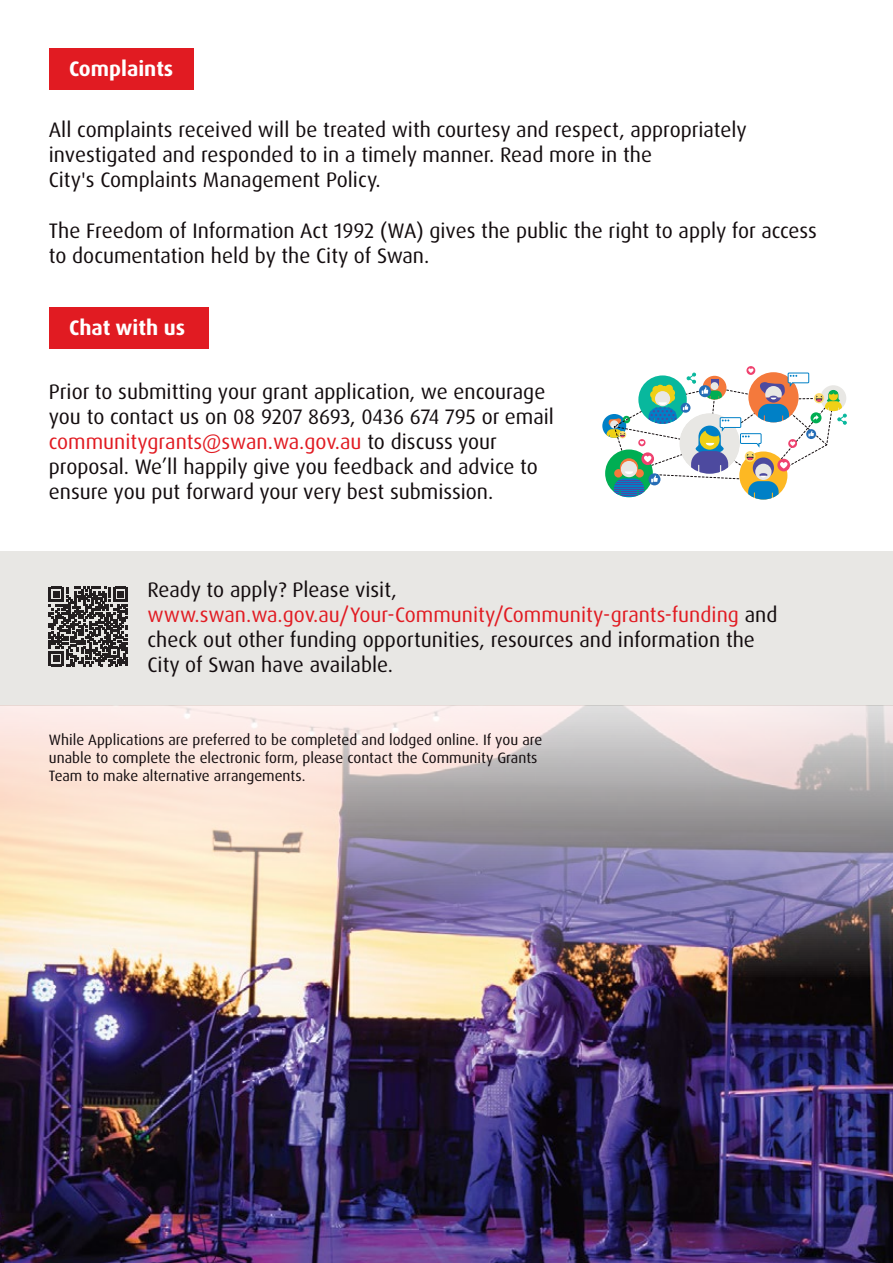
<style>
.page{position:relative;width:893px;height:1263px;background:#fff}
.page>*{position:absolute;margin:0;border:0;box-sizing:border-box;transform-origin:0 0}
.t1{font:21px/25.2px "Dax OT";color:#130c0e}
.t2{font:700 21px "Dax OT";color:#fff}
.t3{font:15px/18px "Dax OT";color:#130c0e}
.s1{color:#e11b22}
</style>
<div class="page">
<div style="left:0;top:551px;width:893px;height:154px;background:#e8e7e4"></div>
<img style="left:0;top:705px;width:893px;height:558px">
<svg style="left:49px;top:587px;width:79px;height:79px"></svg>
<div style="left:49px;top:308px;width:159px;height:41px;background:#e11b22"></div>
<svg style="left:602px;top:414px;width:24px;height:24px"></svg>
<svg style="left:746px;top:366px;width:9px;height:9px"></svg>
<svg style="left:606px;top:368px;width:240px;height:132px"></svg>
<div style="left:49px;top:48px;width:144px;height:41px;background:#e11b22"></div>
<p class="t2" style="left:69px;top:55px;width:106px">Complaints</p>
<p class="t1" style="left:49px;top:117px;width:700px">All complaints received will be treated with courtesy and respect, appropriately investigated and responded to in a timely manner. Read more in the<br>City's Complaints Management Policy.</p>
<p class="t1" style="left:49px;top:218px;width:770px">The Freedom of Information Act 1992 (WA) gives the public the right to apply for access to documentation held by the City of Swan.</p>
<p class="t2" style="left:69px;top:315px;width:118px">Chat with us</p>
<p class="t1" style="left:49px;top:379px;width:507px">Prior to submitting your grant application, we encourage you to contact us on 08 9207 8693, 0436 674 795 or email <span class="s1">communitygrants@swan.wa.gov.au</span> to discuss your proposal. We’ll happily give you feedback and advice to ensure you put forward your very best submission.</p>
<p class="t1" style="left:148px;top:577px;width:631px">Ready to apply? Please visit, <span class="s1">www.swan.wa.gov.au/Your-Community/Community-grants-funding</span> and check out other funding opportunities, resources and information the City of Swan have available.</p>
<p class="t3" style="left:49px;top:731px;width:495px">While Applications are preferred to be completed and lodged online. If you are unable to complete the electronic form, please contact the Community Grants<br>Team to make alternative arrangements.</p>
</div>
